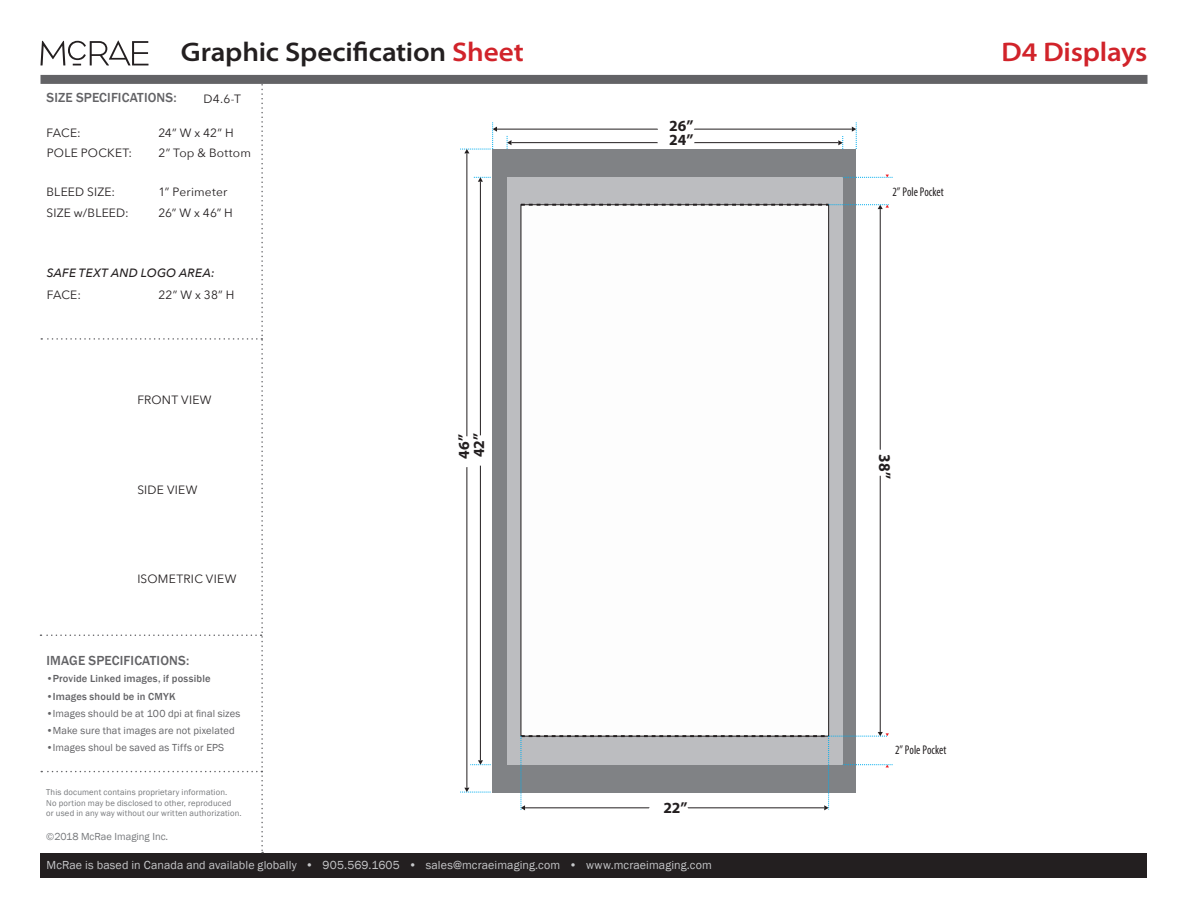
<style>
.page{position:relative;width:1188px;height:918px;background:#fff}
.page>*{position:absolute;margin:0;border:0;box-sizing:border-box;transform-origin:0 0}
.t1{font:600 semi-expanded 27px "Myriad Pro";letter-spacing:-.01em;color:#231f20}
.page_HEADING{font:600 semi-expanded 27px "Myriad Pro";letter-spacing:-.01em;color:#d1232a}
.t2{font:700 16.5px "Myriad Pro";color:#231f20;scale:.94 1}
.t3{font:700 15.6px "Myriad Pro";color:#231f20}
.t4{font:500 13.5px "Franklin Gothic";letter-spacing:.01em;color:#636366}
.t5{font:condensed 12.6px "Myriad Pro";color:#231f20;scale:.92 1}
.measurements{font:12px "Avenir Next";letter-spacing:.015em;color:#231f20}
.t6{font:12px "Franklin Gothic";letter-spacing:.01em;color:#c7c8ca}
.measurements-2{font:italic 500 12px "Avenir Next";letter-spacing:.02em;color:#231f20}
.t7{font:10.5px "Franklin Gothic";letter-spacing:.015em;color:#636366}
.t8{font:500 10.5px "Franklin Gothic";letter-spacing:.02em;color:#636366}
.t9{font:10.5px "Franklin Gothic";color:#76787b}
.t10{font:8.7px/10.5px "Franklin Gothic";letter-spacing:.02em;color:#76787b}
.s1{color:#d1232a}
.s2{font-weight:500}
</style>
<div class="page">
<div style="left:40px;top:853px;width:1108px;height:25px;background:#231f20"></div>
<svg style="left:40px;top:41px;width:108px;height:24px"></svg>
<div style="left:40px;top:75px;width:1108px;height:9px;background:#636366"></div>
<svg style="left:40px;top:80px;width:223px;height:773px"></svg>
<div style="left:493px;top:149px;width:363px;height:643px;background:#808285"></div>
<div style="left:507px;top:177px;width:336px;height:588px;background:#bcbdc0"></div>
<div style="left:521px;top:205px;width:308px;height:531px;background:#fdfdfd"></div>
<hr style="left:880px;top:209px;width:1px;height:523px;background:#231f20">
<svg style="left:879px;top:450px;width:2px;height:26px"></svg>
<svg style="left:843px;top:175px;width:50px;height:3px"></svg>
<svg style="left:521px;top:204px;width:368px;height:5px"></svg>
<hr style="left:467px;top:153px;width:1px;height:635px;background:#231f20">
<svg style="left:460px;top:788px;width:31px;height:5px"></svg>
<svg style="left:474px;top:177px;width:17px;height:5px"></svg>
<hr style="left:480px;top:182px;width:1px;height:578px;background:#231f20">
<svg style="left:470px;top:760px;width:21px;height:5px"></svg>
<svg style="left:466px;top:435px;width:15px;height:32px"></svg>
<svg style="left:838px;top:136px;width:5px;height:13px"></svg>
<svg style="left:852px;top:122px;width:5px;height:27px"></svg>
<hr style="left:511px;top:142px;width:327px;height:1px;background:#231f20">
<svg style="left:507px;top:136px;width:4px;height:13px"></svg>
<hr style="left:497px;top:129px;width:355px;height:1px;background:#231f20">
<svg style="left:460px;top:122px;width:37px;height:31px"></svg>
<svg style="left:657px;top:128px;width:37px;height:16px"></svg>
<svg style="left:521px;top:732px;width:372px;height:79px"></svg>
<h1 class="t1" style="left:181px;top:37px;width:344px">Graphic Specification <span class="s1">Sheet</span></h1>
<h3 class="t4" style="left:46px;top:90px;width:132px">SIZE SPECIFICATIONS:</h3>
<p class="measurements" style="left:204px;top:89px;width:39px">D4.6-T</p>
<p class="measurements" style="left:46px;top:123px;width:36px">FACE:</p>
<p class="measurements" style="left:158px;top:123px;width:77px">24” W x 42” H</p>
<p class="measurements" style="left:47px;top:143px;width:87px">POLE POCKET:</p>
<p class="measurements" style="left:158px;top:143px;width:94px">2” Top &amp; Bottom</p>
<p class="measurements" style="left:46px;top:182px;width:70px">BLEED SIZE:</p>
<p class="measurements" style="left:158px;top:182px;width:71px">1” Perimeter</p>
<p class="measurements" style="left:46px;top:202px;width:84px">SIZE w/BLEED:</p>
<p class="measurements" style="left:158px;top:202px;width:76px">26” W x 46” H</p>
<p class="measurements-2" style="left:47px;top:263px;width:170px">SAFE TEXT AND LOGO AREA:</p>
<p class="measurements" style="left:47px;top:285px;width:36px">FACE:</p>
<p class="measurements" style="left:158px;top:285px;width:78px">22” W x 38” H</p>
<p class="measurements" style="left:137px;top:390px;width:76px">FRONT VIEW</p>
<p class="measurements" style="left:137px;top:479px;width:62px">SIDE VIEW</p>
<p class="measurements" style="left:137px;top:569px;width:101px">ISOMETRIC VIEW</p>
<h3 class="t4" style="left:46px;top:652px;width:144px">IMAGE SPECIFICATIONS:</h3>
<p class="t8" style="left:46px;top:672px;width:166px">•Provide Linked images, if possible</p>
<p class="t8" style="left:46px;top:690px;width:131px">•Images should be in CMYK</p>
<p class="t7" style="left:46px;top:707px;width:196px"><span class="s2">•</span>Images should be at 100 dpi at final sizes</p>
<p class="t7" style="left:46px;top:724px;width:190px">•Make sure that images are not pixelated</p>
<p class="t7" style="left:46px;top:741px;width:180px">•Images shoul be saved as Tiffs or EPS</p>
<p class="t10" style="left:46px;top:787px;width:197px">This document contains proprietary information.<br>No portion may be disclosed to other, reproduced<br>or used in any way without our written authorization.</p>
<p class="t9" style="left:46px;top:830px;width:123px">©2018 McRae Imaging Inc.</p>
<p class="t3" style="left:470px;top:457px;width:26px;rotate:-90deg">42”</p>
<p class="t3" style="left:455px;top:459px;width:26px;rotate:-90deg">46”</p>
<p class="t3" style="left:669px;top:117px;width:26px">26”</p>
<p class="t3" style="left:669px;top:131px;width:26px">24”</p>
<p class="t3" style="left:663px;top:799px;width:26px">22”</p>
<h3 class="t6" style="left:46px;top:858px;width:667px">McRae is based in Canada and available globally • 905.569.1605 • sales@mcraeimaging.com • www.mcraeimaging.com</h3>
<p class="t5" style="left:892px;top:185px;width:57px">2” Pole Pocket</p>
<p class="page_HEADING" style="left:1001px;top:37px;width:148px">D4 Displays</p>
<p class="t2" style="left:894px;top:454px;width:27px;rotate:90deg">38”</p>
<p class="t5" style="left:895px;top:743px;width:57px">2” Pole Pocket</p>
</div>
